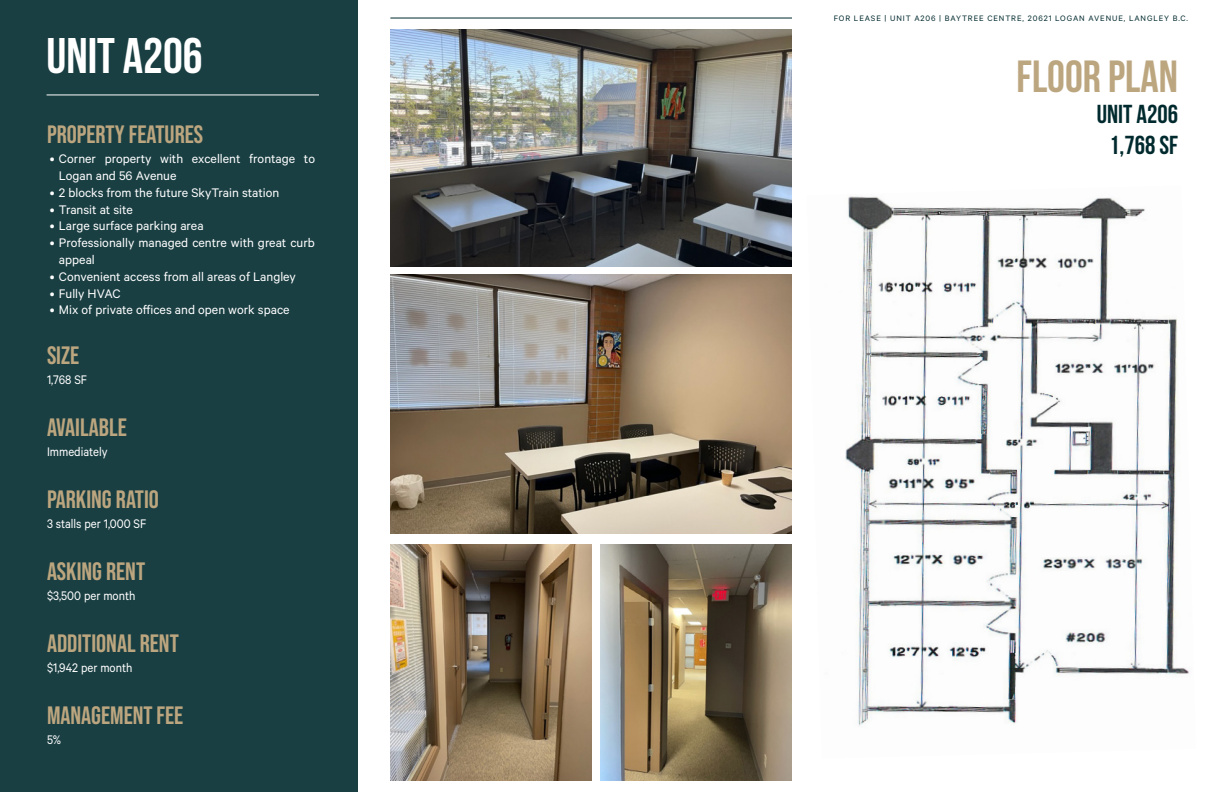
<style>
.page{position:relative;width:1224px;height:792px;background:#fff}
.page>*{position:absolute;margin:0;border:0;box-sizing:border-box;transform-origin:0 0}
.t1{font:700 50px "Bebas Neue";color:#fff}
.t2{font:700 45px "Bebas Neue";color:#bca67f}
.t3{font:700 26px/31.2px "Bebas Neue";color:#002a2e;text-align:center}
.t4{font:700 25.1px "Bebas Neue Pro";color:#bca67f}
.t5{font:14px/16.8px "Calibre";color:#fff}
.t6{font:14px "Calibre";color:#fff;scale:.92 1}
.t7{font:8.9px "Calibre";letter-spacing:.1em;color:#002a2e}
</style>
<div class="page">
<div style="left:0;top:0;width:358px;height:792px;background:#1a3f43"></div>
<hr style="left:390px;top:18px;width:402px;height:1px;background:#002a2e">
<img style="left:845px;top:196px;width:344px;height:530px">
<img style="left:390px;top:29px;width:402px;height:237px">
<img style="left:391px;top:274px;width:401px;height:260px">
<hr style="left:47px;top:94px;width:272px;height:1px;background:#fff">
<img style="left:390px;top:544px;width:201px;height:236px">
<img style="left:601px;top:544px;width:191px;height:236px">
<h1 class="t1" style="left:47px;top:28px;width:158px">UNIT A206</h1>
<h3 class="t4" style="left:47px;top:120px;width:158px">PROPERTY FEATURES</h3>
<p class="t5" style="left:59px;top:150px;width:258px;text-indent:-9px">• Corner property with excellent frontage to<br>Logan and 56 Avenue</p>
<p class="t5" style="left:50px;top:184px;width:231px">• 2 blocks from the future SkyTrain station</p>
<p class="t5" style="left:50px;top:200px;width:85px">• Transit at site</p>
<p class="t5" style="left:50px;top:217px;width:155px">• Large surface parking area</p>
<p class="t5" style="left:59px;top:234px;width:258px;text-indent:-9px">• Professionally managed centre with great curb appeal</p>
<p class="t5" style="left:50px;top:268px;width:248px">• Convenient access from all areas of Langley</p>
<p class="t5" style="left:50px;top:284px;width:72px">• Fully HVAC</p>
<p class="t5" style="left:50px;top:301px;width:241px">• Mix of private offices and open work space</p>
<h3 class="t4" style="left:47px;top:341px;width:34px">SIZE</h3>
<p class="t6" style="left:47px;top:372px;width:45px">1,768 SF</p>
<h3 class="t4" style="left:47px;top:413px;width:81px">AVAILABLE</h3>
<p class="t6" style="left:47px;top:444px;width:67px">Immediately</p>
<h3 class="t4" style="left:47px;top:485px;width:113px">PARKING RATIO</h3>
<p class="t6" style="left:47px;top:516px;width:109px">3 stalls per 1,000 SF</p>
<h3 class="t4" style="left:47px;top:557px;width:100px">ASKING RENT</h3>
<p class="t6" style="left:47px;top:588px;width:98px">$3,500 per month</p>
<h3 class="t4" style="left:47px;top:629px;width:133px">ADDITIONAL RENT</h3>
<p class="t6" style="left:47px;top:660px;width:94px">$1,942 per month</p>
<h3 class="t4" style="left:47px;top:701px;width:138px">MANAGEMENT FEE</h3>
<p class="t6" style="left:47px;top:732px;width:17px">5%</p>
<p class="t7" style="left:834px;top:13px;width:356px">FOR LEASE | UNIT A206 | BAYTREE CENTRE, 20621 LOGAN AVENUE, LANGLEY B.C.</p>
<h2 class="t2" style="left:1017px;top:52px;width:163px">FLOOR PLAN</h2>
<h3 class="t3" style="left:1097px;top:98px;width:83px">UNIT A206<br>1,768 SF</h3>
</div>
